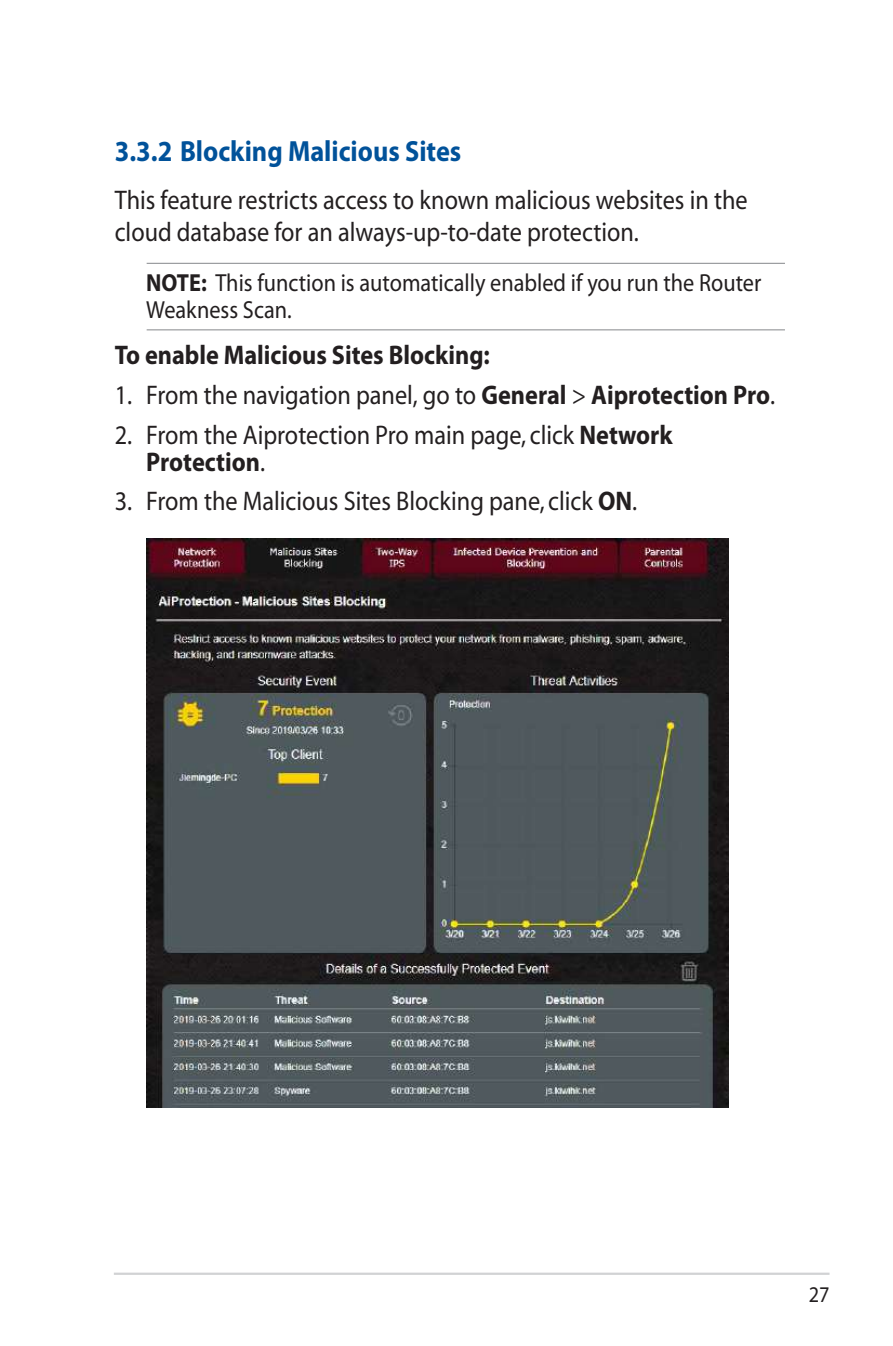
<style>
.page{position:relative;width:893px;height:1346px;background:#fff}
.page>*{position:absolute;margin:0;border:0;box-sizing:border-box;transform-origin:0 0}
.t1{font:700 29.25px "Myriad Pro";color:#01529a;scale:.9 1}
.t2{font:27px/32.4px "Myriad";color:#231f20;scale:.9 1}
.t3{font:27px "Myriad Pro";color:#231f20;scale:.9 1}
.t4{font:700 27px "Myriad Pro";color:#231f20;scale:.9 1}
.t5{font:24.75px/27px "Myriad Pro";color:#231f20;scale:.9 1}
.t6{font:22.5px "Myriad";color:#231f20;scale:.9 1}
.s1{font-weight:700}
.s2{font-family:"Myriad Pro";font-weight:700}
.s3{font-family:"Myriad";font-weight:400}
</style>
<div class="page">
<hr style="left:114px;top:1272px;width:715px;height:3px;background:#d1d2d4">
<hr style="left:147px;top:263px;width:638px;height:1px;background:#939598">
<hr style="left:147px;top:329px;width:638px;height:1px;background:#939598">
<img style="left:147px;top:539px;width:582px;height:568px">
<p class="t1" style="left:115px;top:134px;width:387px">3.3.2 Blocking Malicious Sites</p>
<p class="t2" style="left:115px;top:185px;width:705px">This feature restricts access to known malicious websites in the cloud database for an always-up-to-date protection.</p>
<p class="t5" style="left:146px;top:269px;width:685px"><span class="s1">NOTE:</span> This function is automatically enabled if you run the Router<br>Weakness Scan.</p>
<p class="t4" style="left:115px;top:340px;width:418px">To enable Malicious Sites Blocking:</p>
<p class="t3" style="left:115px;top:380px;width:735px">1. From the navigation panel, go to <span class="s1">General</span> &gt; <span class="s1">Aiprotection Pro</span>.</p>
<p class="t2" style="left:115px;top:419px;width:621px">2. From the Aiprotection Pro main page, click <span class="s2">Network</span></p>
<p class="t4" style="left:146px;top:446px;width:134px">Protection<span class="s3">.</span></p>
<p class="t2" style="left:115px;top:486px;width:582px">3. From the Malicious Sites Blocking pane, click <span class="s2">ON</span>.</p>
<p class="t6" style="left:809px;top:1283px;width:25px">27</p>
</div>
